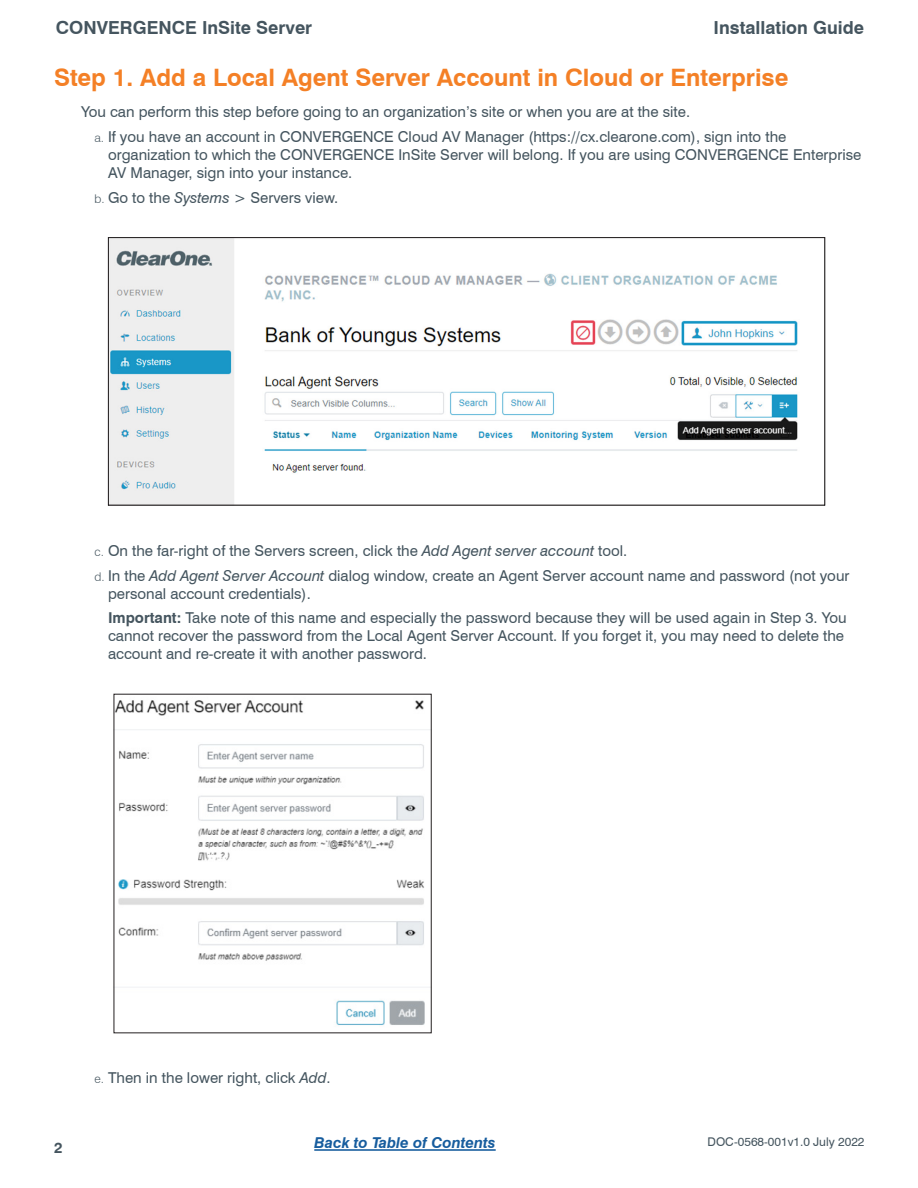
<style>
.page{position:relative;width:918px;height:1188px;background:#fff}
.page>*{position:absolute;margin:0;border:0;box-sizing:border-box;transform-origin:0 0}
.Parag_SectHead_Lvl_1{font:700 24px "Swiss 721 BT";color:#f48026}
.t1{font:700 18px "Swiss 721 BT";color:#45555f}
.Body_Copy_Indented_0{font:15px/18px "Swiss 721 BT";color:#45555f}
.t2{font:italic 700 15px "Swiss 721 BT";color:#175d9e}
.t3{font:700 15px "Swiss 721 BT";color:#45555f}
.t4{font:12px "Swiss 721 BT";color:#45555f}
.s1{font-weight:300;font-size:12px}
.s2{font-style:italic}
.s3{font-weight:700}
</style>
<div class="page">
<hr style="left:314px;top:1149px;width:182px;height:2px;background:#175d9e">
<img style="left:110px;top:239px;width:688px;height:264px">
<div style="left:108px;top:237px;width:717px;height:268px;border:1px solid #231f20"></div>
<img style="left:116px;top:700px;width:314px;height:325px">
<p class="t1" style="left:56px;top:17px;width:258px">CONVERGENCE InSite Server</p>
<p class="t1" style="left:714px;top:17px;width:152px">Installation Guide</p>
<p class="Parag_SectHead_Lvl_1" style="left:54px;top:63px;width:736px">Step 1. Add a Local Agent Server Account in Cloud or Enterprise</p>
<p class="Body_Copy_Indented_0" style="left:81px;top:103px;width:611px">You can perform this step before going to an organization’s site or when you are at the site.</p>
<p class="Body_Copy_Indented_0" style="left:108px;top:128px;width:755px;text-indent:-14px"><span class="s1">a.</span> If you have an account in CONVERGENCE Cloud AV Manager (https://cx.clearone.com), sign into the organization to which the CONVERGENCE InSite Server will belong. If you are using CONVERGENCE Enterprise<br>AV Manager, sign into your instance.</p>
<p class="Body_Copy_Indented_0" style="left:94px;top:188px;width:245px"><span class="s1">b.</span> Go to the <span class="s2">Systems</span> &gt; Servers view.</p>
<p class="Body_Copy_Indented_0" style="left:94px;top:541px;width:534px"><span class="s1">c.</span> On the far-right of the Servers screen, click the <span class="s2">Add Agent server account</span> tool.</p>
<p class="Body_Copy_Indented_0" style="left:108px;top:566px;width:743px;text-indent:-14px"><span class="s1">d.</span> In the <span class="s2">Add Agent Server Account</span> dialog window, create an Agent Server account name and password (not your personal account credentials).</p>
<p class="Body_Copy_Indented_0" style="left:108px;top:609px;width:740px"><span class="s3">Important:</span> Take note of this name and especially the password because they will be used again in Step 3. You cannot recover the password from the Local Agent Server Account. If you forget it, you may need to delete the account and re-create it with another password.</p>
<p class="Body_Copy_Indented_0" style="left:94px;top:1068px;width:238px"><span class="s1">e.</span> Then in the lower right, click <span class="s2">Add</span>.</p>
<p class="t3" style="left:54px;top:1139px;width:10px">2</p>
<p class="t4" style="left:708px;top:1135px;width:159px">DOC-0568-001v1.0 July 2022</p>
<p class="t2" style="left:314px;top:1134px;width:183px">Back to Table of Contents</p>
</div>
